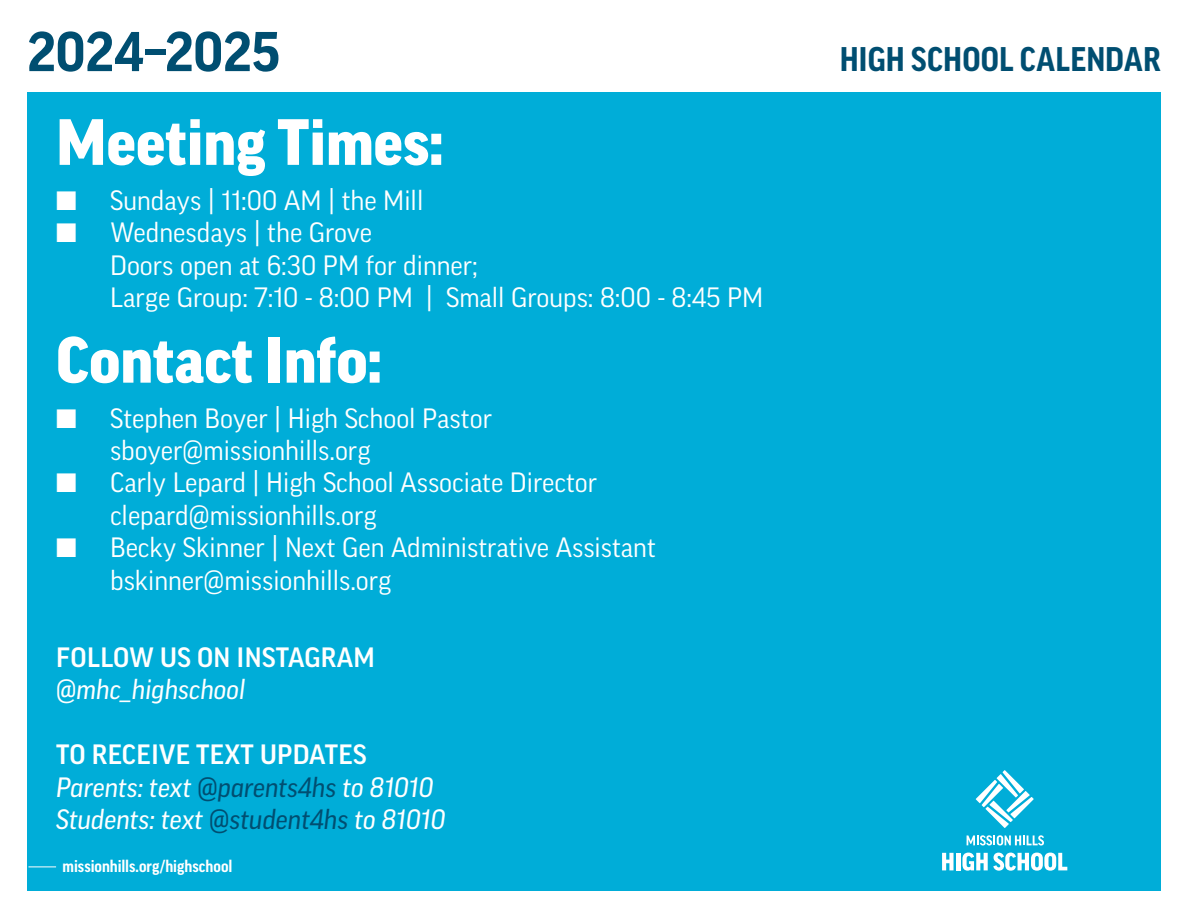
<style>
.page{position:relative;width:1188px;height:918px;background:#fff}
.page>*{position:absolute;margin:0;border:0;box-sizing:border-box;transform-origin:0 0}
.t1{font:900 63px "Good Pro";color:#fff}
.t2{font:700 54px "Good Pro";letter-spacing:-.005em;color:#004e71}
.t3{font:700 33px "Good Pro Narr";letter-spacing:.005em;color:#004e71}
.t4{font:27px/32.4px "Good Pro";color:#fff}
.t5{font:500 27px/32.4px "Good Pro";letter-spacing:.01em;color:#fff}
.t6{font:italic 27px "Good Pro News";color:#fff}
.t7{font:700 16.5px "Good Pro Narr";color:#fff}
.s1{font-family:"Good Pro News";font-weight:400;font-style:italic}
.s2{font-family:"Good Pro News";font-weight:400;font-style:italic;color:#004e71}
.s3{color:#004e71}
</style>
<div class="page">
<div style="left:27px;top:93px;width:1134px;height:798px;background:#00add8"></div>
<svg style="left:29px;top:867px;width:27px;height:1px"></svg>
<svg style="left:976px;top:770px;width:58px;height:58px"></svg>
<svg style="left:967px;top:835px;width:77px;height:11px"></svg>
<svg style="left:942px;top:853px;width:12px;height:17px"></svg>
<hr style="left:956px;top:853px;width:4px;height:17px;background:#fff">
<svg style="left:962px;top:853px;width:105px;height:18px"></svg>
<p class="t2" style="left:27px;top:21px;width:255px">2024–2025</p>
<p class="t1" style="left:56px;top:107px;width:389px">Meeting Times:</p>
<p class="t4" style="left:56px;top:184px;width:369px">■ Sundays | 11:00 AM | the Mill</p>
<p class="t4" style="left:56px;top:216px;width:318px">■ Wednesdays | the Grove</p>
<p class="t4" style="left:110px;top:249px;width:655px">Doors open at 6:30 PM for dinner;<br>Large Group: 7:10 - 8:00 PM | Small Groups: 8:00 - 8:45 PM</p>
<p class="t1" style="left:56px;top:325px;width:327px">Contact Info:</p>
<p class="t4" style="left:56px;top:402px;width:438px">■ Stephen Boyer | High School Pastor</p>
<p class="t4" style="left:110px;top:434px;width:262px">sboyer@missionhills.org</p>
<p class="t4" style="left:56px;top:467px;width:543px">■ Carly Lepard | High School Associate Director</p>
<p class="t4" style="left:110px;top:499px;width:268px">clepard@missionhills.org</p>
<p class="t4" style="left:56px;top:531px;width:601px">■ Becky Skinner | Next Gen Administrative Assistant</p>
<p class="t4" style="left:110px;top:564px;width:283px">bskinner@missionhills.org</p>
<p class="t5" style="left:56px;top:641px;width:320px">FOLLOW US ON INSTAGRAM <span class="s1">@mhc_highschool</span></p>
<p class="t5" style="left:56px;top:738px;width:379px">TO RECEIVE TEXT UPDATES<br><span class="s1">Parents: text</span> <span class="s2">@parents4hs</span> <span class="s1">to 81010</span></p>
<p class="t6" style="left:56px;top:804px;width:391px">Students: text <span class="s3">@student4hs</span> to 81010</p>
<p class="t7" style="left:63px;top:857px;width:171px">missionhills.org/highschool</p>
<p class="t3" style="left:840px;top:41px;width:322px">HIGH SCHOOL CALENDAR</p>
</div>
